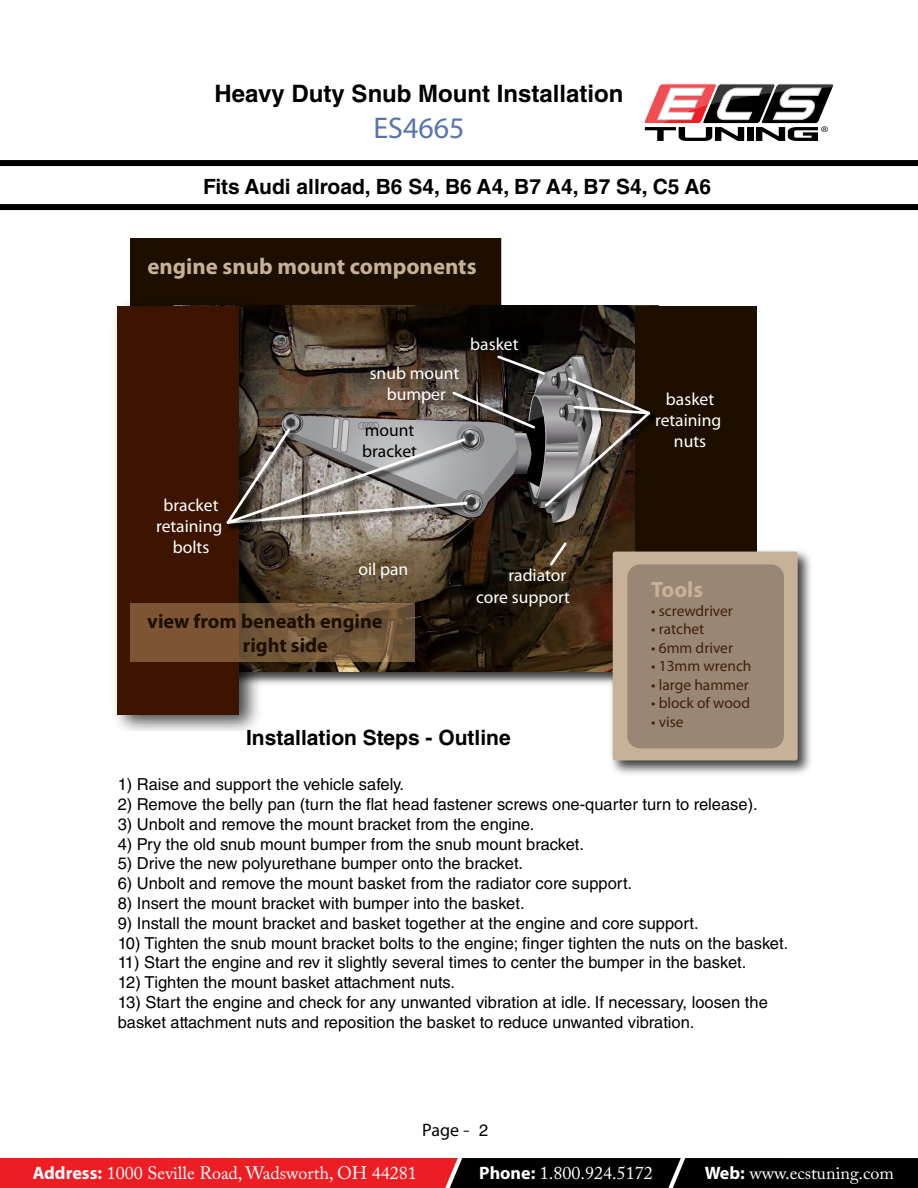
<style>
.page{position:relative;width:918px;height:1188px;background:#fff}
.page>*{position:absolute;margin:0;border:0;box-sizing:border-box;transform-origin:0 0}
.t1{font:30px "Myriad Pro";color:#5874ae}
.t2{font:700 24px "Helvetica LT Std";color:#000}
.t3{font:700 22.8px "Myriad Pro";color:#c7b299}
.t4{font:700 22.2px "Myriad Pro";color:#c7b299}
.t5{font:700 21px "Helvetica LT Std";color:#000}
.t6{font:700 20.25px/24.3px "Myriad Pro";color:#1c0f00}
.t7{font:18px "Adobe Caslon Pro";color:#fff}
.t8{font:18px "Myriad Pro";color:#000}
.t9{font:17.55px/21.1px "Myriad Pro";color:#fff;text-align:center}
.t10{font:17.55px/21.1px "Myriad Pro";color:#000}
.t11{font:16.5px/19.8px "Helvetica LT Std";color:#000}
.t12{font:15.45px "Myriad Pro";color:#42210b}
.t13{font:12.6px "Myriad";color:#000;scale:1.19 1}
.s1{font-family:"Adobe Caslon Pro"}
.s2{font-family:"Helvetica LT Std";font-size:16.5px}
.s3{font-family:"Myriad Pro";font-weight:700}
</style>
<div class="page">
<svg style="left:644px;top:83px;width:190px;height:58px"></svg>
<svg style="left:0;top:1158px;width:918px;height:30px;background:#771114"></svg>
<div style="left:0;top:160px;width:918px;height:6px;background:#000"></div>
<div style="left:0;top:204px;width:918px;height:6px;background:#000"></div>
<div style="left:131px;top:238px;width:370px;height:385px;background:#1c0f00"></div>
<img style="left:269px;top:302px;width:390px;height:382px">
<img style="left:269px;top:306px;width:367px;height:365px">
<div style="left:636px;top:306px;width:121px;height:342px;background:#1c0f00"></div>
<img style="left:115px;top:291px;width:154px;height:439px">
<div style="left:117px;top:306px;width:122px;height:408px;background:#3d1400"></div>
<svg style="left:548px;top:540px;width:21px;height:28px"></svg>
<img style="left:229px;top:526px;width:246px;height:7px">
<svg style="left:131px;top:603px;width:284px;height:59px;background:#775738"></svg>
<img style="left:493px;top:352px;width:64px;height:1px">
<svg style="left:226px;top:353px;width:427px;height:173px;background:#6a625b"></svg>
<img style="left:606px;top:545px;width:205px;height:229px">
<div style="left:613px;top:552px;width:185px;height:208px;background:#c7b299;border-radius:3px"></div>
<div style="left:627px;top:564px;width:157px;height:184px;background:#998675;border-radius:13px"></div>
<h2 class="t2" style="left:215px;top:79px;width:410px">Heavy Duty Snub Mount Installation</h2>
<h1 class="t1" style="left:373px;top:109px;width:93px">ES4665</h1>
<p class="t5" style="left:203px;top:174px;width:510px">Fits Audi allroad, B6 S4, B6 A4, B7 A4, B7 S4, C5 A6</p>
<h3 class="t3" style="left:147px;top:252px;width:331px">engine snub mount components</h3>
<p class="t9" style="left:156px;top:494px;width:68px">bracket retaining bolts</p>
<p class="t9" style="left:370px;top:362px;width:91px">snub mount bumper</p>
<p class="t10" style="left:362px;top:419px;width:56px">mount bracket</p>
<p class="t9" style="left:470px;top:333px;width:50px">basket</p>
<p class="t9" style="left:358px;top:558px;width:51px">oil pan</p>
<p class="t9" style="left:476px;top:565px;width:95px;text-align:right">radiator core support</p>
<p class="t6" style="left:243px;top:608px;width:141px;text-indent:-95px">view from beneath engine right side</p>
<p class="t9" style="left:655px;top:388px;width:68px">basket retaining nuts</p>
<h3 class="t4" style="left:651px;top:575px;width:53px">Tools</h3>
<p class="t12" style="left:651px;top:601px;width:83px">• screwdriver</p>
<p class="t12" style="left:651px;top:620px;width:55px">• ratchet</p>
<p class="t12" style="left:651px;top:638px;width:83px">• 6mm driver</p>
<p class="t12" style="left:651px;top:657px;width:102px">• 13mm wrench</p>
<p class="t12" style="left:651px;top:675px;width:99px">• large hammer</p>
<p class="t12" style="left:651px;top:694px;width:100px">• block of wood</p>
<p class="t12" style="left:651px;top:712px;width:34px">• vise</p>
<p class="t5" style="left:246px;top:725px;width:266px">Installation Steps - Outline</p>
<p class="t11" style="left:118px;top:774px;width:288px">1) Raise and support the vehicle safely.</p>
<p class="t11" style="left:118px;top:794px;width:642px">2) Remove the belly pan (turn the flat head fastener screws one-quarter turn to release).</p>
<p class="t11" style="left:118px;top:814px;width:418px">3) Unbolt and remove the mount bracket from the engine.</p>
<p class="t11" style="left:118px;top:834px;width:468px">4) Pry the old snub mount bumper from the snub mount bracket.</p>
<p class="t11" style="left:118px;top:854px;width:407px">5) Drive the new polyurethane bumper onto the bracket.</p>
<p class="t11" style="left:118px;top:873px;width:516px">6) Unbolt and remove the mount basket from the radiator core support.</p>
<p class="t11" style="left:118px;top:893px;width:408px">8) Insert the mount bracket with bumper into the basket.</p>
<p class="t11" style="left:118px;top:913px;width:583px">9) Install the mount bracket and basket together at the engine and core support.</p>
<p class="t11" style="left:118px;top:933px;width:672px">10) Tighten the snub mount bracket bolts to the engine; finger tighten the nuts on the basket.</p>
<p class="t11" style="left:118px;top:953px;width:630px">11) Start the engine and rev it slightly several times to center the bumper in the basket.</p>
<p class="t11" style="left:118px;top:972px;width:339px">12) Tighten the mount basket attachment nuts.</p>
<p class="t11" style="left:118px;top:992px;width:652px">13) Start the engine and check for any unwanted vibration at idle. If necessary, loosen the basket attachment nuts and reposition the basket to reduce unwanted vibration.</p>
<p class="t13" style="left:821px;top:125px;width:8px">®</p>
<p class="t8" style="left:422px;top:1119px;width:68px">Page <span class="s1">-</span> <span class="s2">2</span></p>
<p class="t7" style="left:33px;top:1162px;width:386px"><span class="s3">Address:</span> 1000 Seville Road, Wadsworth, OH 44281</p>
<p class="t7" style="left:479px;top:1162px;width:175px"><span class="s3">Phone:</span> 1.800.924.5172</p>
<p class="t7" style="left:705px;top:1162px;width:191px"><span class="s3">Web:</span> www.ecstuning.com</p>
</div>
